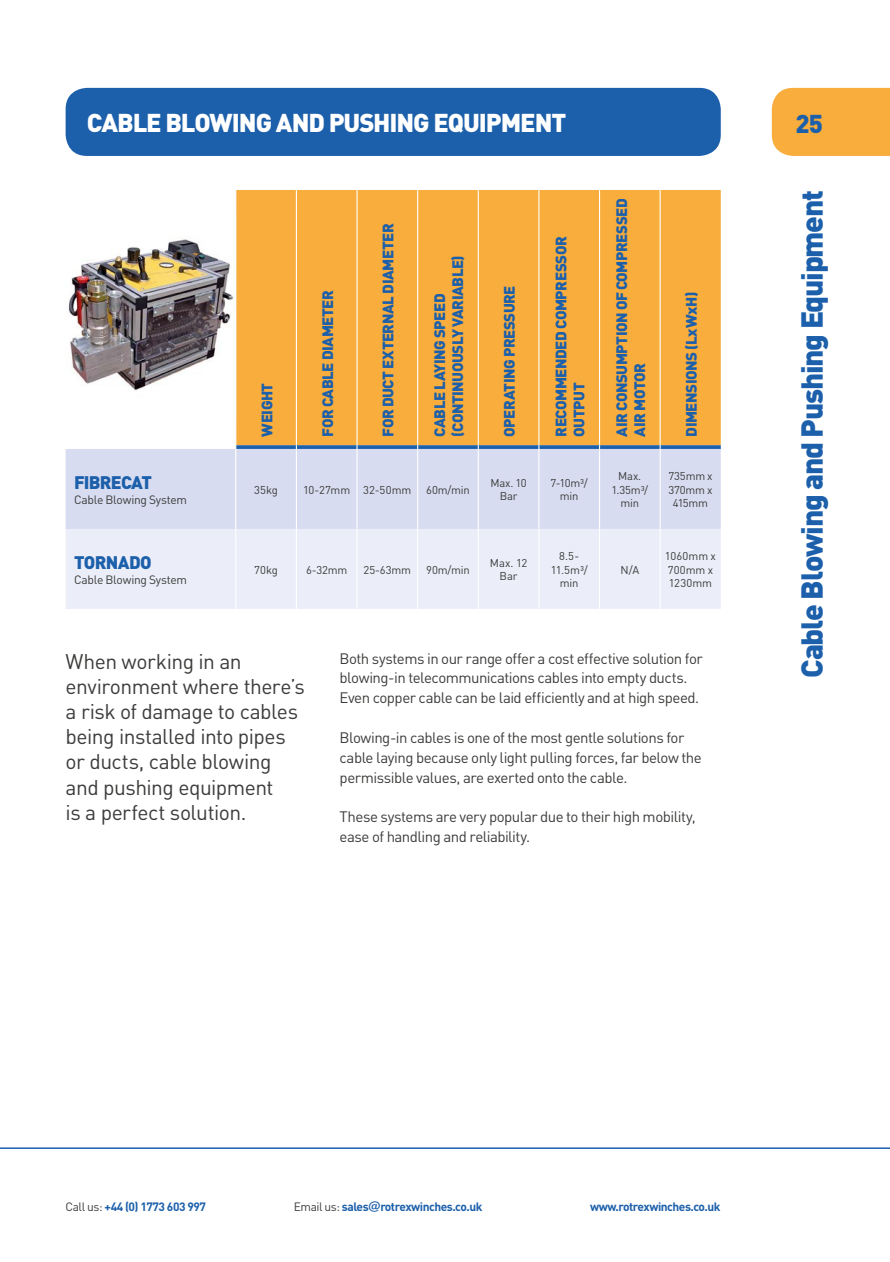
<style>
.page{position:relative;width:890px;height:1262px;background:#fff}
.page>*{position:absolute;margin:0;border:0;box-sizing:border-box;transform-origin:0 0}
.t1{font:900 30px "DIN";letter-spacing:-.04em;color:#1c5faa}
.t2{font:900 25.5px "DIN";letter-spacing:-.045em;color:#fff}
.t3{font:900 25.5px "DIN";color:#1c5faa}
.t4{font:21px/25.2px "DIN";letter-spacing:-.025em;color:#3c3c3b}
.t5{font:900 18px "DIN";letter-spacing:-.04em;color:#1c5faa}
.t6{font:15px/19.8px "DIN";letter-spacing:-.035em;color:#3c3c3b}
.t7{font:900 15px/18px "DIN";letter-spacing:-.03em;color:#1c5faa}
.t8{font:700 12px "DIN";letter-spacing:-.04em;color:#1c5faa}
.t9{font:12px "DIN";letter-spacing:-.025em;color:#3c3c3b}
.t10{font:11.25px/13.5px "DIN";letter-spacing:-.01em;color:#3c3c3b;text-align:center}
.t11{font:11.25px/13.5px "DIN";letter-spacing:.01em;color:#3c3c3b}
.s1{font-weight:400;color:#3c3c3b}
.s2{font-family:"Swiss 721 BT"}
</style>
<div class="page">
<div style="left:66px;top:88px;width:654px;height:68px;background:#1c5faa;border-radius:21px"></div>
<div style="left:771px;top:88px;width:119px;height:68px;background:#f8ad3c"></div>
<hr style="left:0;top:1147px;width:890px;height:1px;background:#1c5faa">
<div style="left:236px;top:190px;width:484px;height:255px;background:#f8ad3c"></div>
<svg style="left:236px;top:445px;width:60px;height:4px"></svg>
<svg style="left:297px;top:445px;width:59px;height:4px"></svg>
<svg style="left:357px;top:445px;width:60px;height:4px"></svg>
<svg style="left:418px;top:445px;width:59px;height:4px"></svg>
<svg style="left:479px;top:445px;width:59px;height:4px"></svg>
<svg style="left:539px;top:445px;width:60px;height:4px"></svg>
<svg style="left:600px;top:445px;width:59px;height:4px"></svg>
<svg style="left:660px;top:445px;width:60px;height:4px"></svg>
<div style="left:66px;top:449px;width:654px;height:80px;background:#d7dcf0"></div>
<div style="left:66px;top:529px;width:654px;height:80px;background:#ebedf8"></div>
<hr style="left:296px;top:190px;width:1px;height:255px;background:#fff">
<hr style="left:356px;top:190px;width:1px;height:255px;background:#fff">
<hr style="left:417px;top:190px;width:1px;height:255px;background:#fff">
<hr style="left:477px;top:190px;width:2px;height:255px;background:#fff">
<hr style="left:538px;top:190px;width:1px;height:255px;background:#fff">
<hr style="left:599px;top:190px;width:1px;height:255px;background:#fff">
<hr style="left:659px;top:190px;width:1px;height:255px;background:#fff">
<hr style="left:235px;top:449px;width:1px;height:80px;background:#fff">
<hr style="left:296px;top:449px;width:1px;height:80px;background:#fff">
<hr style="left:356px;top:449px;width:1px;height:80px;background:#fff">
<hr style="left:417px;top:449px;width:1px;height:80px;background:#fff">
<hr style="left:477px;top:449px;width:2px;height:80px;background:#fff">
<hr style="left:538px;top:449px;width:1px;height:80px;background:#fff">
<hr style="left:599px;top:449px;width:1px;height:80px;background:#fff">
<hr style="left:659px;top:449px;width:1px;height:80px;background:#fff">
<hr style="left:235px;top:529px;width:1px;height:80px;background:#fff">
<hr style="left:296px;top:529px;width:1px;height:80px;background:#fff">
<hr style="left:356px;top:529px;width:1px;height:80px;background:#fff">
<hr style="left:417px;top:529px;width:1px;height:80px;background:#fff">
<hr style="left:477px;top:529px;width:2px;height:80px;background:#fff">
<hr style="left:538px;top:529px;width:1px;height:80px;background:#fff">
<hr style="left:599px;top:529px;width:1px;height:80px;background:#fff">
<hr style="left:659px;top:529px;width:1px;height:80px;background:#fff">
<img style="left:69px;top:239px;width:164px;height:152px">
<h2 class="t2" style="left:87px;top:106px;width:481px">CABLE BLOWING AND PUSHING EQUIPMENT</h2>
<h2 class="t3" style="left:795px;top:106px;width:29px">25</h2>
<p class="t5" style="left:74px;top:470px;width:79px">FIBRECAT</p>
<p class="t9" style="left:74px;top:492px;width:114px">Cable Blowing System</p>
<p class="t5" style="left:74px;top:550px;width:79px">TORNADO</p>
<p class="t9" style="left:74px;top:572px;width:114px">Cable Blowing System</p>
<p class="t7" style="left:257px;top:436px;width:55px;rotate:-90deg">WEIGHT</p>
<p class="t7" style="left:318px;top:436px;width:148px;rotate:-90deg">FOR CABLE DIAMETER</p>
<p class="t7" style="left:378px;top:436px;width:215px;rotate:-90deg">FOR DUCT EXTERNAL DIAMETER</p>
<p class="t7" style="left:430px;top:436px;width:183px;rotate:-90deg">CABLE LAYING SPEED (CONTINUOUSLY VARIABLE)</p>
<p class="t7" style="left:499px;top:436px;width:153px;rotate:-90deg">OPERATING PRESSURE</p>
<p class="t7" style="left:551px;top:436px;width:202px;rotate:-90deg">RECOMMENDED COMPRESSOR<br>OUTPUT</p>
<p class="t7" style="left:612px;top:436px;width:240px;rotate:-90deg">AIR CONSUMPTION OF COMPRESSED<br>AIR MOTOR</p>
<p class="t7" style="left:681px;top:436px;width:146px;rotate:-90deg">DIMENSIONS (LxWxH)</p>
<p class="t10" style="left:254px;top:482px;width:25px">35kg</p>
<p class="t10" style="left:303px;top:482px;width:110px">10-27mm 32-50mm</p>
<p class="t10" style="left:426px;top:482px;width:45px">60m/min</p>
<p class="t10" style="left:490px;top:476px;width:38px">Max. 10<br>Bar</p>
<p class="t10" style="left:550px;top:476px;width:39px">7-10m³/ min</p>
<p class="t10" style="left:611px;top:469px;width:38px">Max.<br>1.35m³/ min</p>
<p class="t10" style="left:668px;top:469px;width:46px">735mm x<br>370mm x<br>415mm</p>
<p class="t10" style="left:254px;top:562px;width:25px">70kg</p>
<p class="t10" style="left:306px;top:562px;width:43px">6-32mm</p>
<p class="t10" style="left:363px;top:562px;width:49px">25-63mm</p>
<p class="t10" style="left:426px;top:562px;width:45px">90m/min</p>
<p class="t10" style="left:490px;top:555px;width:39px">Max. 12<br>Bar</p>
<p class="t10" style="left:550px;top:549px;width:38px">8.5-<br>11.5m³/ min</p>
<p class="t10" style="left:620px;top:562px;width:20px">N/A</p>
<p class="t11" style="left:665px;top:549px;width:53px">1060mm x<br>700mm x<br>1230mm</p>
<h3 class="t4" style="left:66px;top:648px;width:241px">When working in an environment where there’s a risk of damage to cables being installed into pipes or ducts, cable blowing and pushing equipment<br>is a perfect solution.</h3>
<p class="t6" style="left:339px;top:648px;width:365px">Both systems in our range offer a cost effective solution for blowing-in telecommunications cables into empty ducts.<br>Even copper cable can be laid efficiently and at high speed.</p>
<p class="t6" style="left:339px;top:727px;width:364px">Blowing-in cables is one of the most gentle solutions for cable laying because only light pulling forces, far below the permissible values, are exerted onto the cable.</p>
<p class="t6" style="left:339px;top:806px;width:357px">These systems are very popular due to their high mobility, ease of handling and reliability.</p>
<h1 class="t1" style="left:792px;top:678px;width:489px;rotate:-90deg">Cable Blowing and Pushing Equipment</h1>
<p class="t8" style="left:66px;top:1198px;width:142px"><span class="s1">Call us:</span> +44 (0) 1773 603 997</p>
<p class="t8" style="left:294px;top:1198px;width:190px"><span class="s1">Email us:</span> sales<span class="s2">@</span>rotrexwinches.co.uk</p>
<p class="t8" style="left:590px;top:1198px;width:132px">www.rotrexwinches.co.uk</p>
</div>
